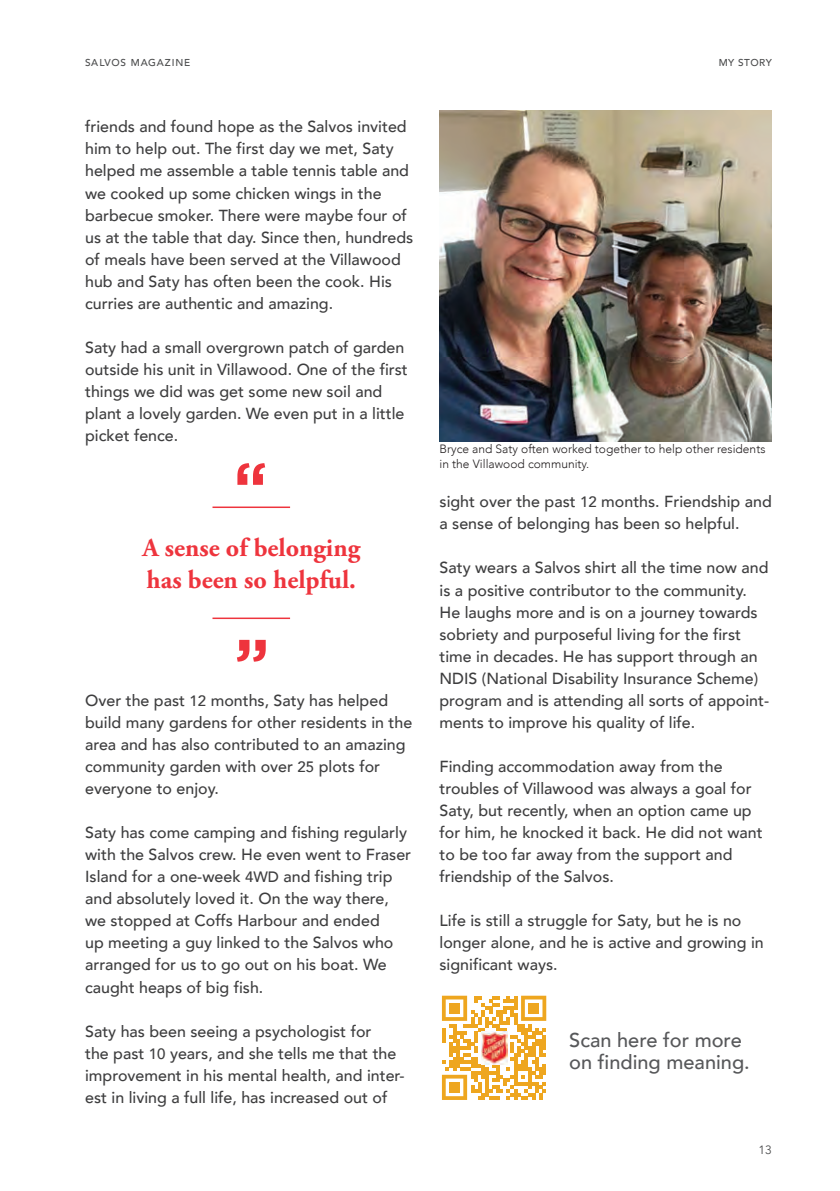
<style>
.page{position:relative;width:840px;height:1191px;background:#fff}
.page>*{position:absolute;margin:0;border:0;box-sizing:border-box;transform-origin:0 0}
.Pull_Quote_-_Grey{font:700 26px/32px "Adobe Garamond Pro";color:#ee343d}
.Salvos_Subhead{font:500 20px/22px "Avenir";color:#57585a}
.Body{font:500 16px/22px "Avenir";color:#3e3e3f}
.Image_Caption{font:300 12px/14.4px "Avenir";color:#231f20}
.t1{font:12px "Avenir";color:#4b4c4d}
.Page_name_-_Right{font:500 10px "Avenir";letter-spacing:.08em;color:#4b4c4d}
.Page_name_-_Right-2{font:500 10px "Avenir";letter-spacing:.06em;color:#4b4c4d}
.s1{font-size:15px}
</style>
<div class="page">
<svg style="left:441px;top:995px;width:105px;height:105px"></svg>
<div style="left:449px;top:1003px;width:10px;height:10px;background:#eea61f"></div>
<div style="left:528px;top:1003px;width:10px;height:10px;background:#eea61f"></div>
<div style="left:449px;top:1082px;width:10px;height:10px;background:#eea61f"></div>
<img style="left:481px;top:1031px;width:26px;height:33px">
<svg style="left:237px;top:640px;width:28px;height:21px"></svg>
<hr style="left:212px;top:617px;width:78px;height:2px;background:#ee343d">
<hr style="left:212px;top:506px;width:78px;height:2px;background:#ee343d">
<svg style="left:237px;top:463px;width:28px;height:22px"></svg>
<img style="left:439px;top:110px;width:332px;height:331px">
<p class="Page_name_-_Right" style="left:85px;top:54px;width:107px">SALVOS MAGAZINE</p>
<p class="Body" style="left:85px;top:115px;width:329px">friends and found hope as the Salvos invited him to help out. The first day we met, Saty helped me assemble a table tennis table and we cooked up some chicken wings in the barbecue smoker. There were maybe four of us at the table that day. Since then, hundreds of meals have been served at the Villawood hub and Saty has often been the cook. His curries are authentic and amazing.</p>
<p class="Body" style="left:85px;top:335px;width:324px">Saty had a small overgrown patch of garden outside his unit in Villawood. One of the first things we did was get some new soil and plant a lovely garden. We even put in a little picket fence.</p>
<p class="Pull_Quote_-_Grey" style="left:142px;top:532px;width:219px">A sense of belonging has been so helpful.</p>
<p class="Body" style="left:85px;top:688px;width:328px">Over the past <span class="s1">12</span> months, Saty has helped build many gardens for other residents in the area and has also contributed to an amazing community garden with over <span class="s1">25</span> plots for everyone to enjoy.</p>
<p class="Body" style="left:85px;top:820px;width:327px">Saty has come camping and fishing regularly with the Salvos crew. He even went to Fraser Island for a one-week <span class="s1">4WD</span> and fishing trip and absolutely loved it. On the way there, we stopped at Coffs Harbour and ended<br>up meeting a guy linked to the Salvos who arranged for us to go out on his boat. We caught heaps of big fish.</p>
<p class="Body" style="left:85px;top:1019px;width:321px">Saty has been seeing a psychologist for<br>the past <span class="s1">10</span> years, and she tells me that the improvement in his mental health, and inter&shy;est in living a full life, has increased out of</p>
<p class="Page_name_-_Right-2" style="left:718px;top:54px;width:55px">MY STORY</p>
<p class="Image_Caption" style="left:439px;top:442px;width:327px">Bryce and Saty often worked together to help other residents in the Villawood community.</p>
<p class="Body" style="left:439px;top:490px;width:333px">sight over the past <span class="s1">12</span> months. Friendship and a sense of belonging has been so helpful.</p>
<p class="Body" style="left:439px;top:556px;width:331px">Saty wears a Salvos shirt all the time now and is a positive contributor to the community.<br>He laughs more and is on a journey towards sobriety and purposeful living for the first time in decades. He has support through an NDIS (National Disability Insurance Scheme) program and is attending all sorts of appoint&shy;ments to improve his quality of life.</p>
<p class="Body" style="left:439px;top:754px;width:324px">Finding accommodation away from the troubles of Villawood was always a goal for Saty, but recently, when an option came up for him, he knocked it back. He did not want to be too far away from the support and friendship of the Salvos.</p>
<p class="Body" style="left:439px;top:909px;width:325px">Life is still a struggle for Saty, but he is no longer alone, and he is active and growing in significant ways.</p>
<p class="Salvos_Subhead" style="left:569px;top:1027px;width:182px">Scan here for more on finding meaning.</p>
<p class="t1" style="left:758px;top:1142px;width:15px">13</p>
</div>
